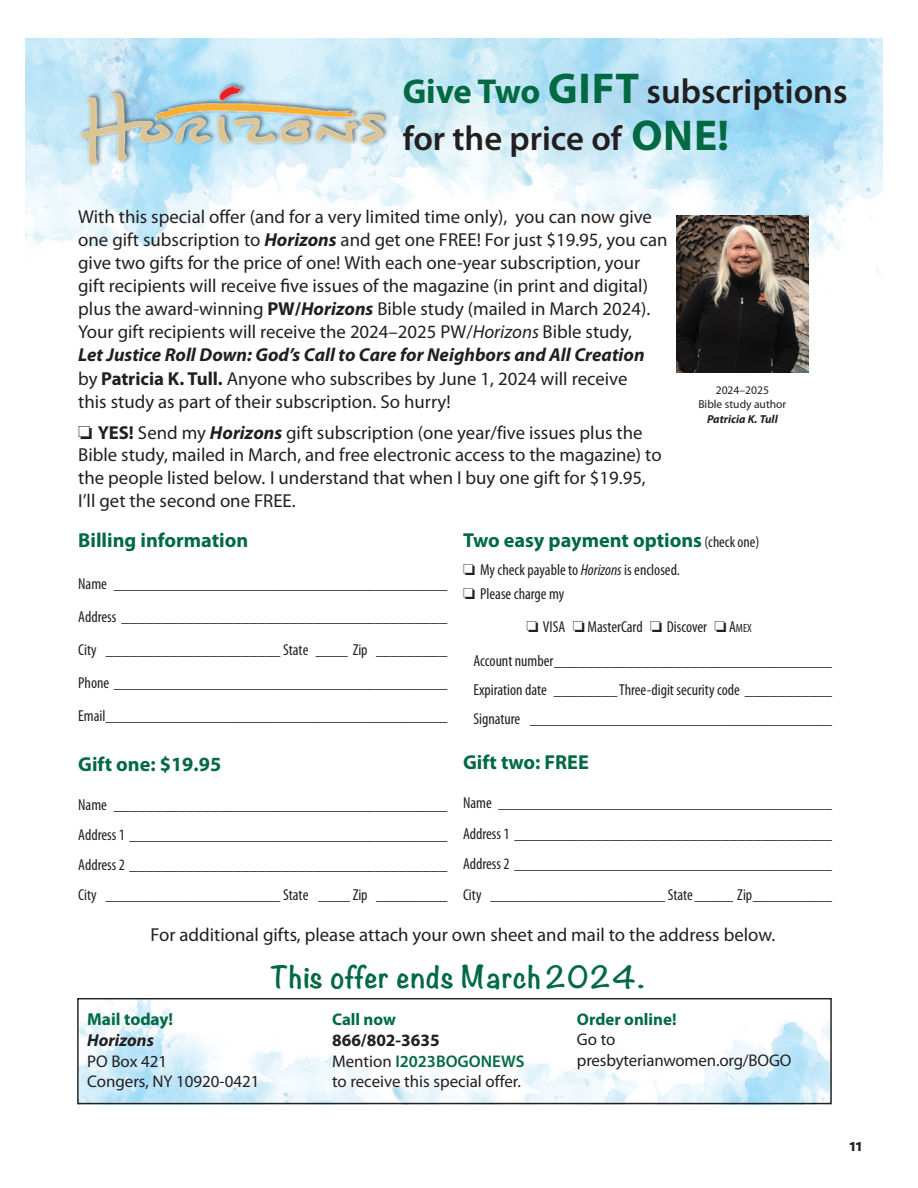
<style>
.page{position:relative;width:918px;height:1188px;background:#fff}
.page>*{position:absolute;margin:0;border:0;box-sizing:border-box;transform-origin:0 0}
.t1{font:600 34.65px/47.7px "Myriad Pro";color:#231f20}
.t2{font:700 27.45px "Noteworthy";letter-spacing:.03em;color:#026a43}
.t3{font:700 20.25px "Myriad Pro";color:#026a43}
.t4{font:18.75px/23.1px "Myriad Pro";color:#231f20}
.t5{font:700 18px "Alegreya Sans";color:#231f20}
.t6{font:700 17.4px "Myriad Pro";color:#231f20}
.t7{font:700 17.4px "Myriad Pro";color:#026a43}
.t8{font:italic 700 17.4px "Myriad Pro";color:#231f20}
.t9{font:16.95px/20.2px "Myriad Pro";color:#231f20}
.t10{font:700 16.95px "Myriad Pro";color:#026a43}
.t11{font:condensed 15.9px/33px "Myriad Pro";color:#231f20;text-align:justify}
.t12{font:11.55px/13.8px "Myriad Pro";color:#231f20;text-align:center}
.t13{font:italic 700 11.55px "Myriad Pro";color:#231f20}
.s1{font-weight:700;color:#026a43}
.s2{font-weight:700;font-size:43.35px;color:#026a43}
.s3{font-weight:700;font-style:italic}
.s4{font-weight:700}
.s5{font-style:italic}
.s6{font-weight:400;font-stretch:condensed;font-size:15.6px;color:#231f20}
.s7{font-size:11.85px}
.s8{font-weight:600;color:#026a43}
</style>
<div class="page">
<img style="left:79px;top:1000px;width:751px;height:102px">
<div style="left:77px;top:998px;width:755px;height:106px;border:1px solid #231f20"></div>
<img style="left:26px;top:38px;width:857px;height:256px">
<img style="left:676px;top:215px;width:132px;height:158px">
<h1 class="t1" style="left:403px;top:67px;width:446px"><span class="s1">Give Two</span> <span class="s2">GIFT</span> subscriptions for the price of <span class="s2">ONE!</span></h1>
<p class="t4" style="left:78px;top:206px;width:591px">With this special offer (and for a very limited time only), you can now give one gift subscription to <span class="s3">Horizons</span> and get one FREE! For just $19.95, you can give two gifts for the price of one! With each one-year subscription, your gift recipients will receive five issues of the magazine (in print and digital) plus the award-winning <span class="s4">PW/</span><span class="s3">Horizons</span> Bible study (mailed in March 2024).<br>Your gift recipients will receive the 2024–2025 PW/<span class="s5">Horizons</span> Bible study,<br><span class="s3">Let Justice Roll Down: God’s Call to Care for Neighbors and All Creation </span>by <span class="s4">Patricia K. Tull.</span> Anyone who subscribes by June 1, 2024 will receive<br>this study as part of their subscription. So hurry!</p>
<p class="t4" style="left:78px;top:423px;width:585px;line-height:22.5px">□ <span class="s4">YES!</span> Send my <span class="s3">Horizons</span> gift subscription (one year/five issues plus the Bible study, mailed in March, and free electronic access to the magazine) to the people listed below. I understand that when I buy one gift for $19.95, I’ll get the second one FREE.</p>
<p class="t3" style="left:78px;top:533px;width:172px">Billing information</p>
<p class="t11" style="left:78px;top:569px;width:371px">Name __________________________________________ Address _________________________________________ City ______________________ State ____ Zip _________ Phone __________________________________________ Email___________________________________________</p>
<p class="t3" style="left:78px;top:756px;width:144px">Gift one: $19.95</p>
<p class="t11" style="left:78px;top:791px;width:371px;line-height:30.2px">Name __________________________________________ Address 1 ________________________________________ Address 2 ________________________________________ City ______________________ State ____ Zip _________</p>
<p class="t12" style="left:698px;top:384px;width:89px">2024–2025<br>Bible study author</p>
<p class="t13" style="left:707px;top:415px;width:72px">Patricia K. Tull</p>
<p class="t3" style="left:463px;top:533px;width:298px">Two easy payment options <span class="s6">(check one)</span></p>
<p class="t11" style="left:463px;top:555px;width:218px">□ My check payable to <span class="s5">Horizons</span> is enclosed.</p>
<p class="t11" style="left:463px;top:578px;width:103px">□ Please charge my</p>
<p class="t11" style="left:473px;top:611px;width:360px;line-height:33.6px;text-indent:53px">□ VISA □ MasterCard □ Discover □ A<span class="s7">MEX<br></span>Account number___________________________________</p>
<p class="t11" style="left:473px;top:677px;width:360px;line-height:29.2px">Expiration date ________ Three-digit security code ___________<br>Signature ______________________________________</p>
<p class="t3" style="left:463px;top:754px;width:127px">Gift two: FREE</p>
<p class="t11" style="left:463px;top:789px;width:371px;line-height:30.8px">Name __________________________________________ Address 1 ________________________________________ Address 2 ________________________________________ City ______________________ State_____ Zip__________</p>
<p class="t4" style="left:151px;top:924px;width:626px">For additional gifts, please attach your own sheet and mail to the address below.</p>
<h2 class="t2" style="left:271px;top:963px;width:375px">This offer ends March 2024.</h2>
<p class="t7" style="left:87px;top:1013px;width:88px">Mail today!</p>
<p class="t8" style="left:87px;top:1034px;width:68px">Horizons</p>
<p class="t9" style="left:87px;top:1052px;width:174px">PO Box 421<br>Congers, NY 10920-0421</p>
<p class="t10" style="left:332px;top:1013px;width:65px">Call now</p>
<p class="t6" style="left:332px;top:1034px;width:109px">866/802-3635</p>
<p class="t9" style="left:332px;top:1052px;width:194px">Mention <span class="s8">I2023BOGONEWS </span>to receive this special offer.</p>
<p class="t10" style="left:577px;top:1013px;width:101px">Order online!</p>
<p class="t9" style="left:577px;top:1031px;width:216px">Go to presbyterianwomen.org/BOGO</p>
<p class="t5" style="left:850px;top:1135px;width:14px">11</p>
</div>
